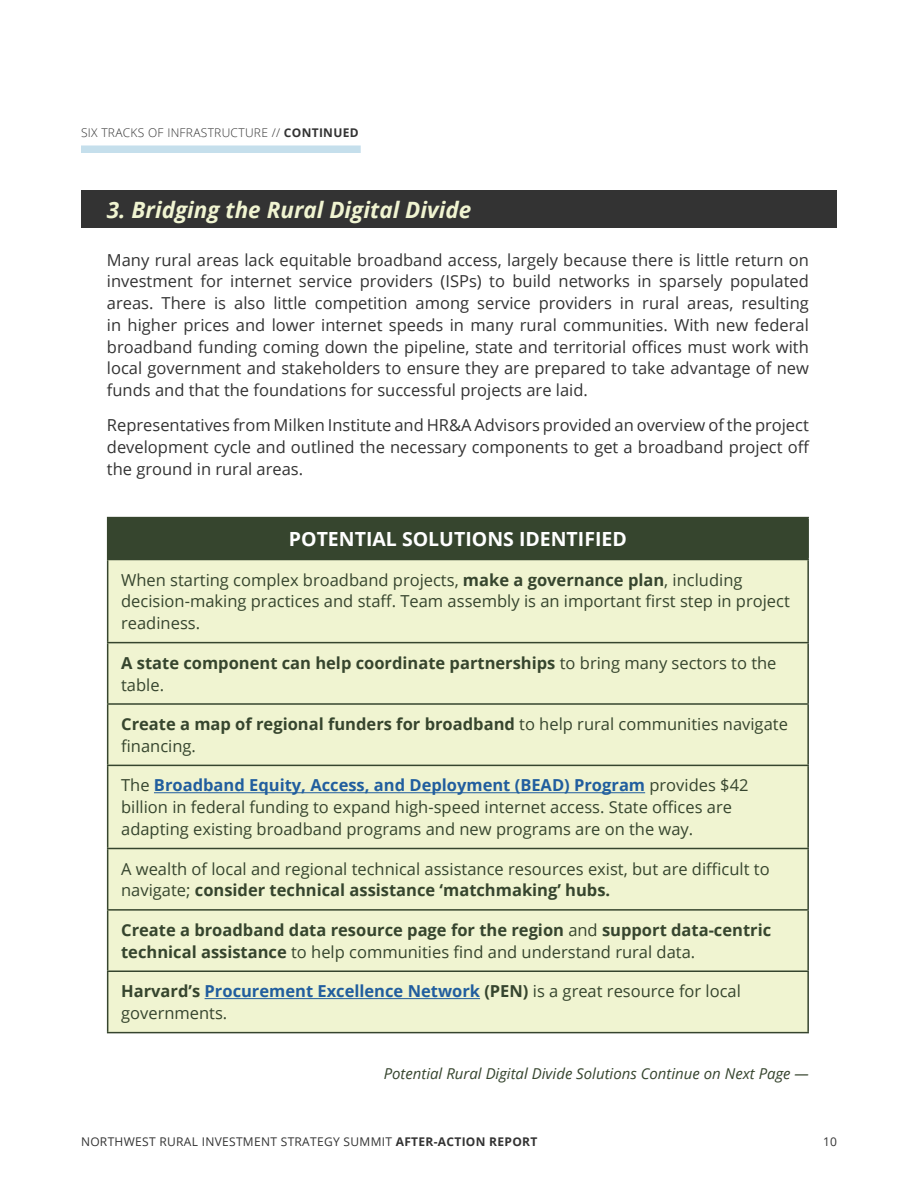
<style>
.page{position:relative;width:918px;height:1188px;background:#fff}
.page>*{position:absolute;margin:0;border:0;box-sizing:border-box;transform-origin:0 0}
.t1{font:italic 700 22.5px "Open Sans";color:#f0f4d1}
.t2{font:700 19.5px "Open Sans";color:#fff}
.t3{font:16.5px/21.8px "Open Sans";color:#333;text-align:justify}
.t4{font:16.5px/21.8px "Open Sans";color:#36452e}
.t5{font:700 16.5px/21.8px "Open Sans";color:#36452e}
.t6{font:italic 15px "Open Sans";color:#36452e}
.t7{font:12px "Open Sans";letter-spacing:.025em;color:#333}
.t8{font:300 12px "Open Sans";letter-spacing:.025em;color:#333}
.s1{font-weight:700}
.s2{font-weight:400}
.s3{font-weight:700;color:#215e9e}
</style>
<div class="page">
<div style="left:108px;top:518px;width:700px;height:42px;background:#36452e"></div>
<div style="left:108px;top:560px;width:700px;height:83px;background:#f0f4d1"></div>
<div style="left:108px;top:765px;width:700px;height:84px;background:#f0f4d1"></div>
<div style="left:108px;top:849px;width:700px;height:61px;background:#f0f4d1"></div>
<div style="left:108px;top:910px;width:700px;height:61px;background:#f0f4d1"></div>
<div style="left:81px;top:146px;width:280px;height:7px;background:#c5dfec"></div>
<div style="left:108px;top:643px;width:700px;height:61px;background:#f0f4d1"></div>
<div style="left:108px;top:704px;width:700px;height:61px;background:#f0f4d1"></div>
<div style="left:108px;top:971px;width:700px;height:62px;background:#f0f4d1"></div>
<hr style="left:107px;top:517px;width:702px;height:1px;background:#36452e">
<hr style="left:107px;top:518px;width:1px;height:41px;background:#36452e">
<hr style="left:807px;top:518px;width:2px;height:41px;background:#36452e">
<hr style="left:107px;top:559px;width:702px;height:1px;background:#36452e">
<hr style="left:107px;top:560px;width:1px;height:82px;background:#36452e">
<hr style="left:807px;top:560px;width:2px;height:82px;background:#36452e">
<hr style="left:107px;top:642px;width:702px;height:1px;background:#36452e">
<hr style="left:107px;top:643px;width:1px;height:60px;background:#36452e">
<hr style="left:807px;top:643px;width:2px;height:60px;background:#36452e">
<hr style="left:107px;top:703px;width:702px;height:2px;background:#36452e">
<hr style="left:107px;top:705px;width:1px;height:60px;background:#36452e">
<hr style="left:807px;top:705px;width:2px;height:60px;background:#36452e">
<hr style="left:107px;top:765px;width:702px;height:1px;background:#36452e">
<hr style="left:107px;top:766px;width:1px;height:82px;background:#36452e">
<hr style="left:807px;top:766px;width:2px;height:82px;background:#36452e">
<hr style="left:107px;top:848px;width:702px;height:1px;background:#36452e">
<hr style="left:107px;top:849px;width:1px;height:60px;background:#36452e">
<hr style="left:807px;top:849px;width:2px;height:60px;background:#36452e">
<hr style="left:107px;top:909px;width:702px;height:2px;background:#36452e">
<hr style="left:107px;top:911px;width:1px;height:60px;background:#36452e">
<hr style="left:807px;top:911px;width:2px;height:60px;background:#36452e">
<hr style="left:107px;top:971px;width:702px;height:1px;background:#36452e">
<hr style="left:107px;top:972px;width:1px;height:60px;background:#36452e">
<hr style="left:807px;top:972px;width:2px;height:60px;background:#36452e">
<hr style="left:107px;top:1032px;width:702px;height:1px;background:#36452e">
<hr style="left:154px;top:792px;width:491px;height:1px;background:#215e9e">
<hr style="left:205px;top:998px;width:275px;height:1px;background:#215e9e">
<div style="left:81px;top:190px;width:756px;height:38px;background:#333"></div>
<p class="t8" style="left:81px;top:124px;width:279px">SIX TRACKS OF INFRASTRUCTURE // <span class="s1">CONTINUED</span></p>
<p class="t1" style="left:107px;top:194px;width:366px">3. Bridging the Rural Digital Divide</p>
<p class="t3" style="left:107px;top:248px;width:704px">Many rural areas lack equitable broadband access, largely because there is little return on investment for internet service providers (ISPs) to build networks in sparsely populated areas. There is also little competition among service providers in rural areas, resulting in higher prices and lower internet speeds in many rural communities. With new federal broadband funding coming down the pipeline, state and territorial offices must work with local government and stakeholders to ensure they are prepared to take advantage of new funds and that the foundations for successful projects are laid.</p>
<p class="t3" style="left:107px;top:414px;width:704px">Representatives from Milken Institute and HR&amp;A Advisors provided an overview of the project development cycle and outlined the necessary components to get a broadband project off</p>
<p class="t3" style="left:107px;top:458px;width:198px">the ground in rural areas.</p>
<p class="t2" style="left:289px;top:525px;width:339px">POTENTIAL SOLUTIONS IDENTIFIED</p>
<p class="t4" style="left:121px;top:568px;width:670px">When starting complex broadband projects, <span class="s1">make a governance plan</span>, including decision-making practices and staff. Team assembly is an important first step in project readiness.</p>
<p class="t5" style="left:121px;top:651px;width:657px">A state component can help coordinate partnerships <span class="s2">to bring many sectors to the table.</span></p>
<p class="t4" style="left:121px;top:713px;width:668px"><span class="s1">Create a map of regional funders for broadband</span> to help rural communities navigate financing.</p>
<p class="t4" style="left:121px;top:774px;width:629px">The <span class="s3">Broadband Equity, Access, and Deployment (BEAD) Program</span> provides $42 billion in federal funding to expand high-speed internet access. State offices are adapting existing broadband programs and new programs are on the way.</p>
<p class="t4" style="left:121px;top:857px;width:650px">A wealth of local and regional technical assistance resources exist, but are difficult to navigate; <span class="s1">consider technical assistance ‘matchmaking’ hubs.</span></p>
<p class="t5" style="left:121px;top:919px;width:652px">Create a broadband data resource page for the region <span class="s2">and</span> support data-centric technical assistance <span class="s2">to help communities find and understand rural data.</span></p>
<p class="t4" style="left:121px;top:980px;width:621px"><span class="s1">Harvard’s</span> <span class="s3">Procurement Excellence Network</span> <span class="s1">(PEN)</span> is a great resource for local governments.</p>
<p class="t6" style="left:384px;top:1063px;width:427px">Potential Rural Digital Divide Solutions Continue on Next Page —</p>
<p class="t7" style="left:81px;top:1133px;width:458px">NORTHWEST RURAL INVESTMENT STRATEGY SUMMIT <span class="s1">AFTER-ACTION REPORT</span></p>
<p class="t7" style="left:823px;top:1133px;width:15px">10</p>
</div>
